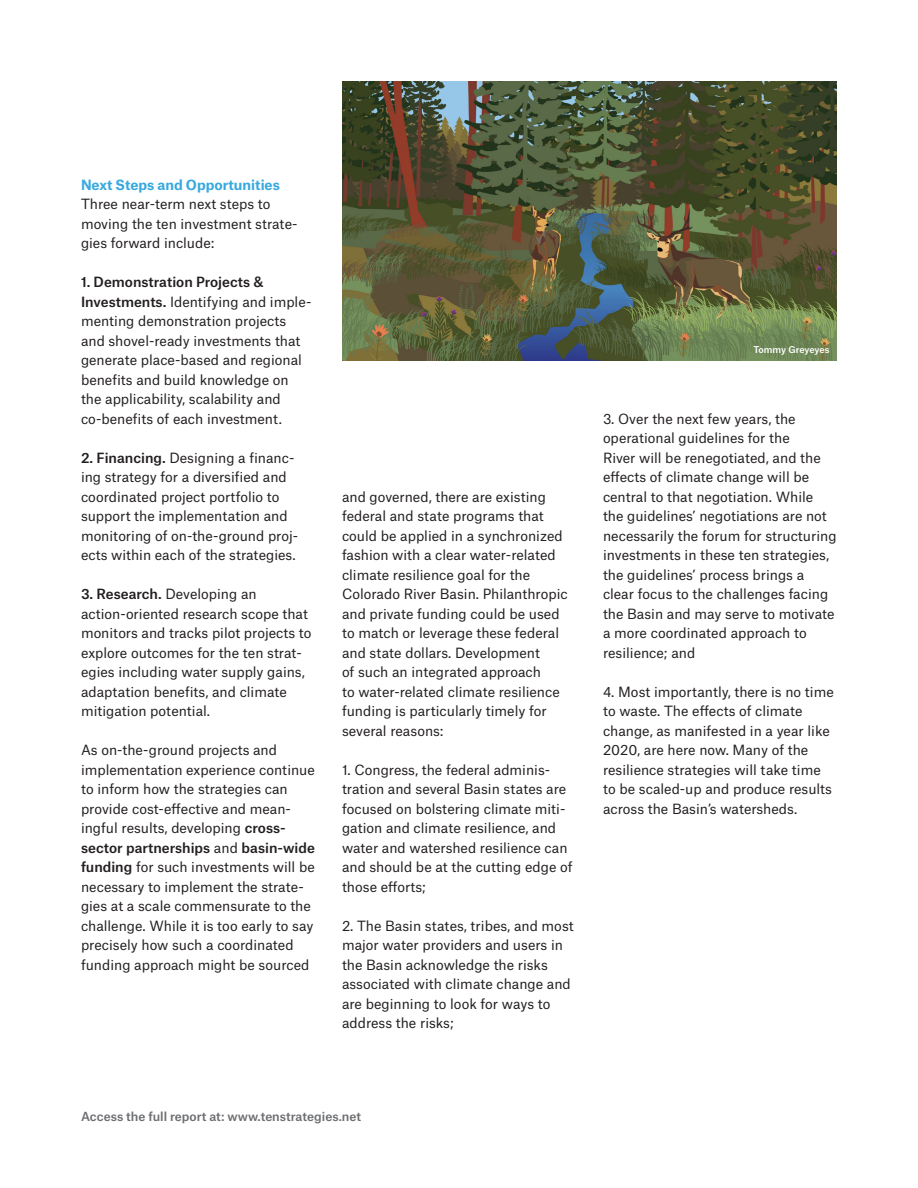
<style>
.page{position:relative;width:918px;height:1188px;background:#fff}
.page>*{position:absolute;margin:0;border:0;box-sizing:border-box;transform-origin:0 0}
.Normal_summary{font:13.5px/19.5px "Atlas Grotesk";color:#231f20}
.Normal_no_space{font:13.5px/19.5px "Atlas Grotesk";color:#231f20}
.A_head{font:700 13.5px "Atlas Grotesk";color:#37a9df}
.Website{font:500 12px "Atlas Grotesk";color:#6c6d70}
.Illustration_credit{font:500 9px "Atlas Grotesk";letter-spacing:-.01em;color:#fff}
.s1{font-weight:500}
</style>
<div class="page">
<img style="left:342px;top:81px;width:495px;height:279px">
<p class="A_head" style="left:81px;top:173px;width:200px">Next Steps and Opportunities</p>
<p class="Normal_no_space" style="left:81px;top:193px;width:218px">Three near-term next steps to moving the ten investment strate&shy;gies forward include:</p>
<p class="Normal_summary" style="left:81px;top:271px;width:232px"><span class="s1">1. Demonstration Projects &amp; Investments.</span> Identifying and imple&shy;menting demonstration projects and shovel-ready investments that generate place-based and regional benefits and build knowledge on the applicability, scalability and co-benefits of each investment.</p>
<p class="Normal_summary" style="left:81px;top:446px;width:219px"><span class="s1">2. Financing.</span> Designing a financ&shy;ing strategy for a diversified and coordinated project portfolio to support the implementation and monitoring of on-the-ground proj&shy;ects within each of the strategies.</p>
<p class="Normal_summary" style="left:81px;top:583px;width:232px"><span class="s1">3. Research.</span> Developing an action-oriented research scope that monitors and tracks pilot projects to explore outcomes for the ten strat&shy;egies including water supply gains, adaptation benefits, and climate mitigation potential.</p>
<p class="Normal_summary" style="left:81px;top:739px;width:235px">As on-the-ground projects and implementation experience continue to inform how the strategies can provide cost-effective and mean&shy;ingful results, developing <span class="s1">cross&shy;sector partnerships</span> and <span class="s1">basin-wide funding</span> for such investments will be necessary to implement the strate&shy;gies at a scale commensurate to the challenge. While it is too early to say precisely how such a coordinated funding approach might be sourced</p>
<p class="Normal_summary" style="left:342px;top:485px;width:227px">and governed, there are existing federal and state programs that could be applied in a synchronized fashion with a clear water-related climate resilience goal for the<br>Colorado River Basin. Philanthropic and private funding could be used to match or leverage these federal and state dollars. Development<br>of such an integrated approach<br>to water-related climate resilience funding is particularly timely for several reasons:</p>
<p class="Normal_summary" style="left:342px;top:758px;width:232px">1. Congress, the federal adminis&shy;tration and several Basin states are focused on bolstering climate miti&shy;gation and climate resilience, and water and watershed resilience can and should be at the cutting edge of those efforts;</p>
<p class="Normal_summary" style="left:342px;top:914px;width:233px">2. The Basin states, tribes, and most major water providers and users in the Basin acknowledge the risks associated with climate change and are beginning to look for ways to address the risks;</p>
<p class="Illustration_credit" style="left:753px;top:343px;width:78px">Tommy Greyeyes</p>
<p class="Normal_summary" style="left:603px;top:407px;width:235px">3. Over the next few years, the operational guidelines for the<br>River will be renegotiated, and the effects of climate change will be central to that negotiation. While the guidelines’ negotiations are not necessarily the forum for structuring investments in these ten strategies, the guidelines’ process brings a clear focus to the challenges facing the Basin and may serve to motivate a more coordinated approach to resilience; and</p>
<p class="Normal_summary" style="left:603px;top:680px;width:232px">4. Most importantly, there is no time to waste. The effects of climate change, as manifested in a year like 2020, are here now. Many of the resilience strategies will take time to be scaled-up and produce results across the Basin’s watersheds.</p>
<p class="Website" style="left:81px;top:1106px;width:282px">Access the full report at: www.tenstrategies.net</p>
</div>
